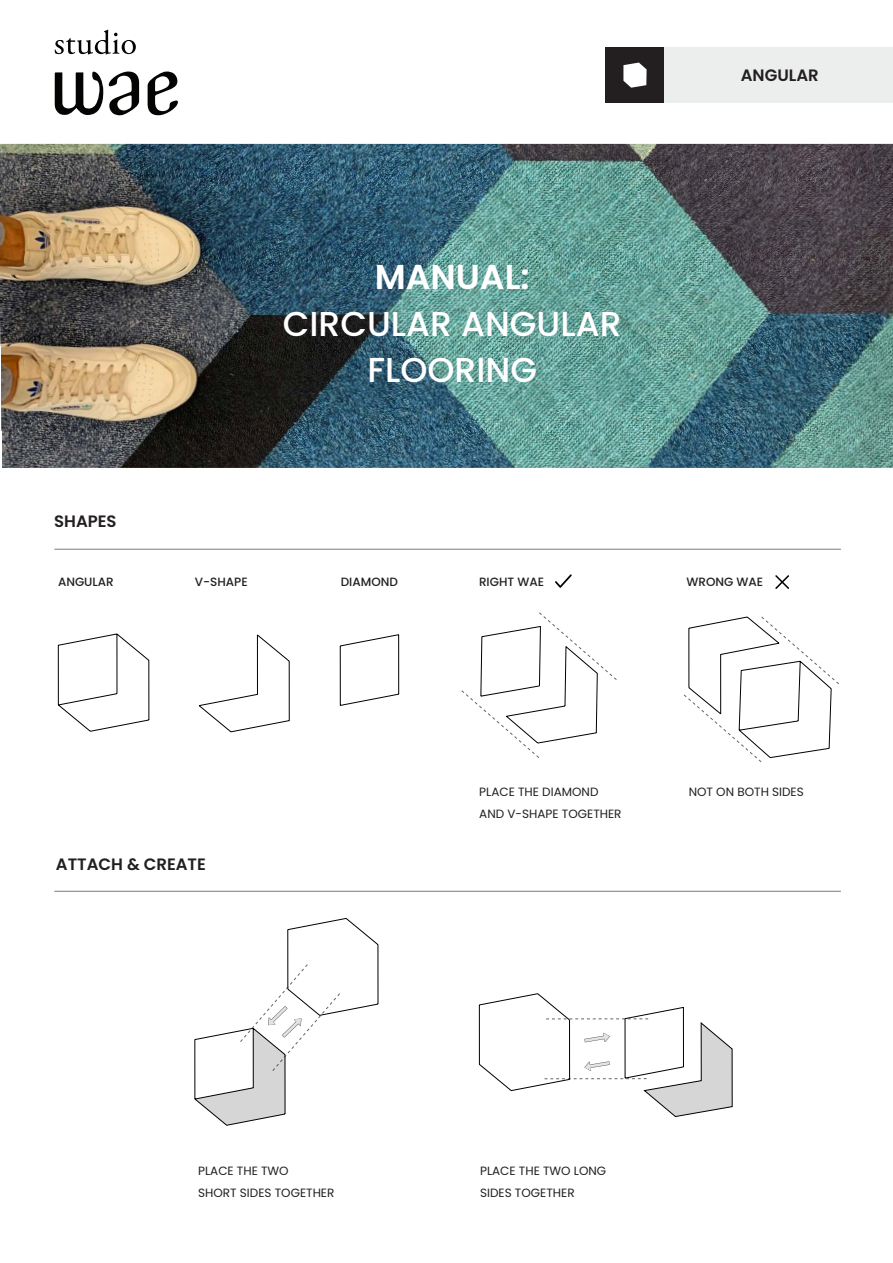
<style>
.page{position:relative;width:893px;height:1263px;background:#fff}
.page>*{position:absolute;margin:0;border:0;box-sizing:border-box;transform-origin:0 0}
.t1{font:500 34.5px "Poppins";color:#fff}
.t2{font:600 34.5px "Poppins";color:#fff}
.t3{font:600 16.5px "Poppins";color:#231f20}
.t4{font:12px "Poppins";color:#231f20}
.t5{font:500 12px "Poppins";color:#231f20}
</style>
<div class="page">
<img style="left:0;top:144px;width:893px;height:324px">
<hr style="left:54px;top:549px;width:787px;height:1px;background:#231f20">
<hr style="left:54px;top:891px;width:787px;height:1px;background:#231f20">
<div style="left:605px;top:48px;width:60px;height:55px;background:#231f20"></div>
<svg style="left:623px;top:63px;width:20px;height:25px"></svg>
<svg style="left:58px;top:633px;width:92px;height:99px"></svg>
<svg style="left:199px;top:634px;width:91px;height:99px"></svg>
<svg style="left:339px;top:634px;width:60px;height:72px"></svg>
<svg style="left:194px;top:918px;width:185px;height:208px"></svg>
<svg style="left:461px;top:612px;width:156px;height:146px"></svg>
<svg style="left:733px;top:616px;width:106px;height:146px"></svg>
<svg style="left:555px;top:574px;width:17px;height:14px"></svg>
<svg style="left:775px;top:575px;width:14px;height:14px"></svg>
<svg style="left:478px;top:993px;width:165px;height:98px"></svg>
<svg style="left:643px;top:47px;width:90px;height:1070px"></svg>
<div style="left:665px;top:48px;width:228px;height:55px;background:#eceded"></div>
<svg style="left:55px;top:30px;width:81px;height:24px"></svg>
<svg style="left:109px;top:71px;width:69px;height:45px"></svg>
<svg style="left:55px;top:71px;width:48px;height:44px"></svg>
<p class="t3" style="left:54px;top:511px;width:64px">SHAPES</p>
<p class="t2" style="left:375px;top:257px;width:156px">MANUAL:</p>
<p class="t1" style="left:283px;top:304px;width:340px">CIRCULAR ANGULAR</p>
<p class="t1" style="left:367px;top:350px;width:171px">FLOORING</p>
<p class="t3" style="left:741px;top:66px;width:80px">ANGULAR</p>
<p class="t5" style="left:58px;top:575px;width:57px">ANGULAR</p>
<p class="t5" style="left:195px;top:575px;width:54px">V-SHAPE</p>
<p class="t5" style="left:341px;top:575px;width:59px">DIAMOND</p>
<p class="t3" style="left:56px;top:855px;width:152px">ATTACH &amp; CREATE</p>
<p class="t5" style="left:479px;top:575px;width:67px">RIGHT WAE</p>
<p class="t5" style="left:686px;top:575px;width:78px">WRONG WAE</p>
<p class="t4" style="left:479px;top:784px;width:121px">PLACE THE DIAMOND</p>
<p class="t4" style="left:479px;top:807px;width:144px">AND V-SHAPE TOGETHER</p>
<p class="t4" style="left:689px;top:784px;width:117px">NOT ON BOTH SIDES</p>
<p class="t4" style="left:198px;top:1163px;width:92px">PLACE THE TWO</p>
<p class="t4" style="left:198px;top:1186px;width:138px">SHORT SIDES TOGETHER</p>
<p class="t4" style="left:480px;top:1163px;width:128px">PLACE THE TWO LONG</p>
<p class="t4" style="left:480px;top:1186px;width:96px">SIDES TOGETHER</p>
</div>
